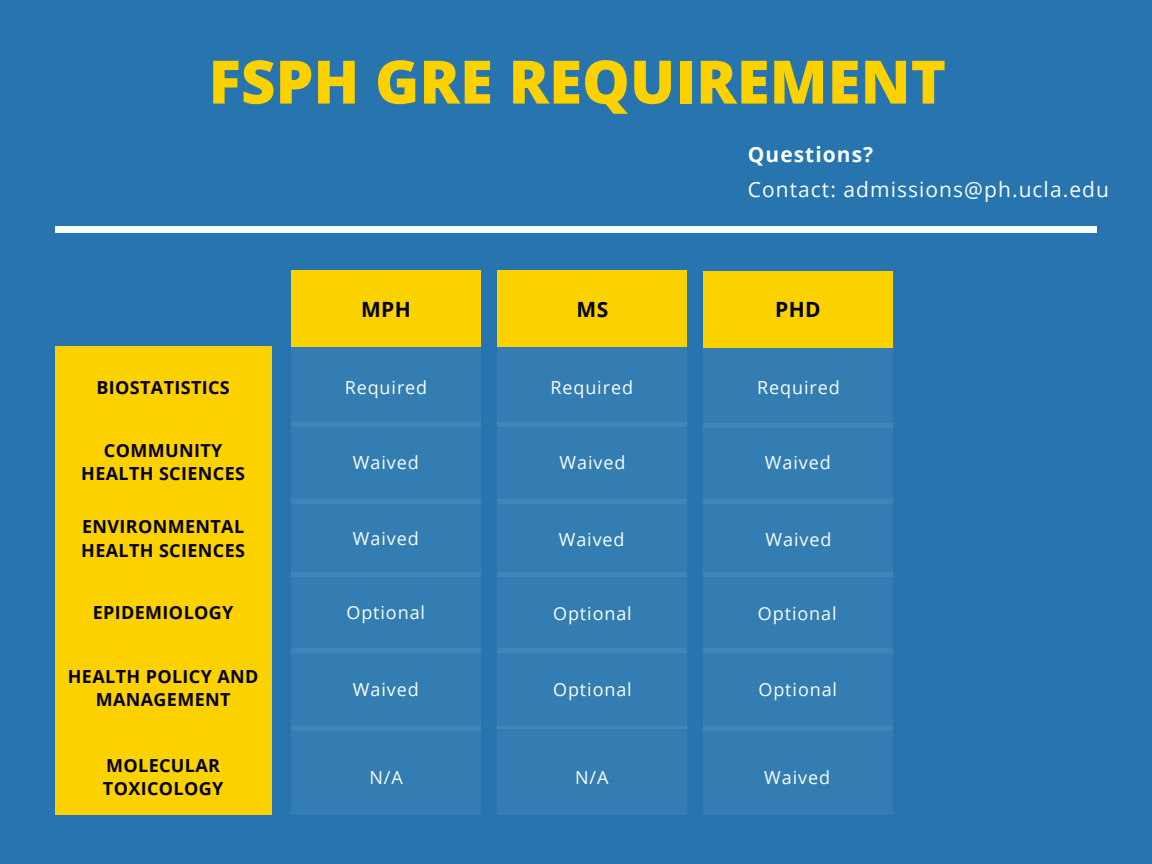
<style>
.page{position:relative;width:1152px;height:864px;background:#2774ae}
.page>*{position:absolute;margin:0;border:0;box-sizing:border-box;transform-origin:0 0}
.t1{font:800 60px "Open Sans";color:#fbd100}
.t2{font:21px "Open Sans";letter-spacing:.05em;color:#f6fffc}
.t3{font:700 21px "Open Sans";letter-spacing:.05em;color:#f6fffc}
.t4{font:700 21px "Open Sans";letter-spacing:.02em;color:#040304}
.t5{font:700 18px/23.7px "Open Sans";letter-spacing:.02em;color:#040304;text-align:center}
.t6{font:18px "Open Sans";letter-spacing:.05em;color:#f6fffc}
</style>
<div class="page">
<div style="left:497px;top:270px;width:189px;height:77px;background:#fbd100"></div>
<div style="left:497px;top:346px;width:189px;height:382px;background:#347db3"></div>
<div style="left:497px;top:422px;width:189px;height:5px;background:#4085b7"></div>
<hr style="left:497px;top:499px;width:189px;height:4px;background:#4085b7">
<div style="left:497px;top:572px;width:189px;height:5px;background:#4085b7"></div>
<hr style="left:497px;top:648px;width:189px;height:4px;background:#4085b7">
<div style="left:497px;top:726px;width:189px;height:89px;background:#347db3"></div>
<div style="left:292px;top:270px;width:189px;height:77px;background:#fbd100"></div>
<div style="left:292px;top:346px;width:189px;height:384px;background:#347db3"></div>
<div style="left:292px;top:422px;width:189px;height:5px;background:#4085b7"></div>
<hr style="left:292px;top:499px;width:189px;height:4px;background:#4085b7">
<div style="left:292px;top:572px;width:189px;height:5px;background:#4085b7"></div>
<hr style="left:291px;top:648px;width:189px;height:4px;background:#4085b7">
<div style="left:291px;top:726px;width:189px;height:89px;background:#347db3"></div>
<div style="left:56px;top:226px;width:1041px;height:6px;background:#f6fffc"></div>
<div style="left:55px;top:346px;width:217px;height:469px;background:#fbd100"></div>
<div style="left:703px;top:346px;width:189px;height:385px;background:#347db3"></div>
<div style="left:703px;top:271px;width:189px;height:76px;background:#fbd100"></div>
<div style="left:703px;top:727px;width:189px;height:88px;background:#347db3"></div>
<p class="t1" style="left:209px;top:40px;width:739px">FSPH GRE REQUIREMENT</p>
<p class="t5" style="left:96px;top:375px;width:135px">BIOSTATISTICS</p>
<p class="t5" style="left:81px;top:438px;width:165px">COMMUNITY<br>HEALTH SCIENCES</p>
<p class="t5" style="left:81px;top:514px;width:165px;text-align:left">ENVIRONMENTAL<br>HEALTH SCIENCES</p>
<p class="t5" style="left:93px;top:600px;width:142px">EPIDEMIOLOGY</p>
<p class="t5" style="left:68px;top:664px;width:192px">HEALTH POLICY AND<br>MANAGEMENT</p>
<p class="t5" style="left:103px;top:753px;width:122px;text-align:left">MOLECULAR<br>TOXICOLOGY</p>
<p class="t3" style="left:748px;top:140px;width:127px">Questions?</p>
<p class="t2" style="left:748px;top:175px;width:363px">Contact: admissions@ph.ucla.edu</p>
<p class="t4" style="left:361px;top:295px;width:51px">MPH</p>
<p class="t4" style="left:577px;top:295px;width:33px">MS</p>
<p class="t4" style="left:775px;top:295px;width:47px">PHD</p>
<p class="t6" style="left:345px;top:375px;width:84px">Required</p>
<p class="t6" style="left:550px;top:375px;width:84px">Required</p>
<p class="t6" style="left:757px;top:375px;width:84px">Required</p>
<p class="t6" style="left:353px;top:450px;width:67px">Waived</p>
<p class="t6" style="left:560px;top:450px;width:67px">Waived</p>
<p class="t6" style="left:765px;top:450px;width:67px">Waived</p>
<p class="t6" style="left:353px;top:526px;width:67px">Waived</p>
<p class="t6" style="left:559px;top:526px;width:67px">Waived</p>
<p class="t6" style="left:766px;top:526px;width:67px">Waived</p>
<p class="t6" style="left:346px;top:600px;width:80px">Optional</p>
<p class="t6" style="left:553px;top:601px;width:80px">Optional</p>
<p class="t6" style="left:758px;top:601px;width:80px">Optional</p>
<p class="t6" style="left:353px;top:676px;width:67px">Waived</p>
<p class="t6" style="left:553px;top:676px;width:80px">Optional</p>
<p class="t6" style="left:758px;top:676px;width:80px">Optional</p>
<p class="t6" style="left:369px;top:765px;width:35px">N/A</p>
<p class="t6" style="left:575px;top:765px;width:35px">N/A</p>
<p class="t6" style="left:764px;top:765px;width:67px">Waived</p>
</div>
